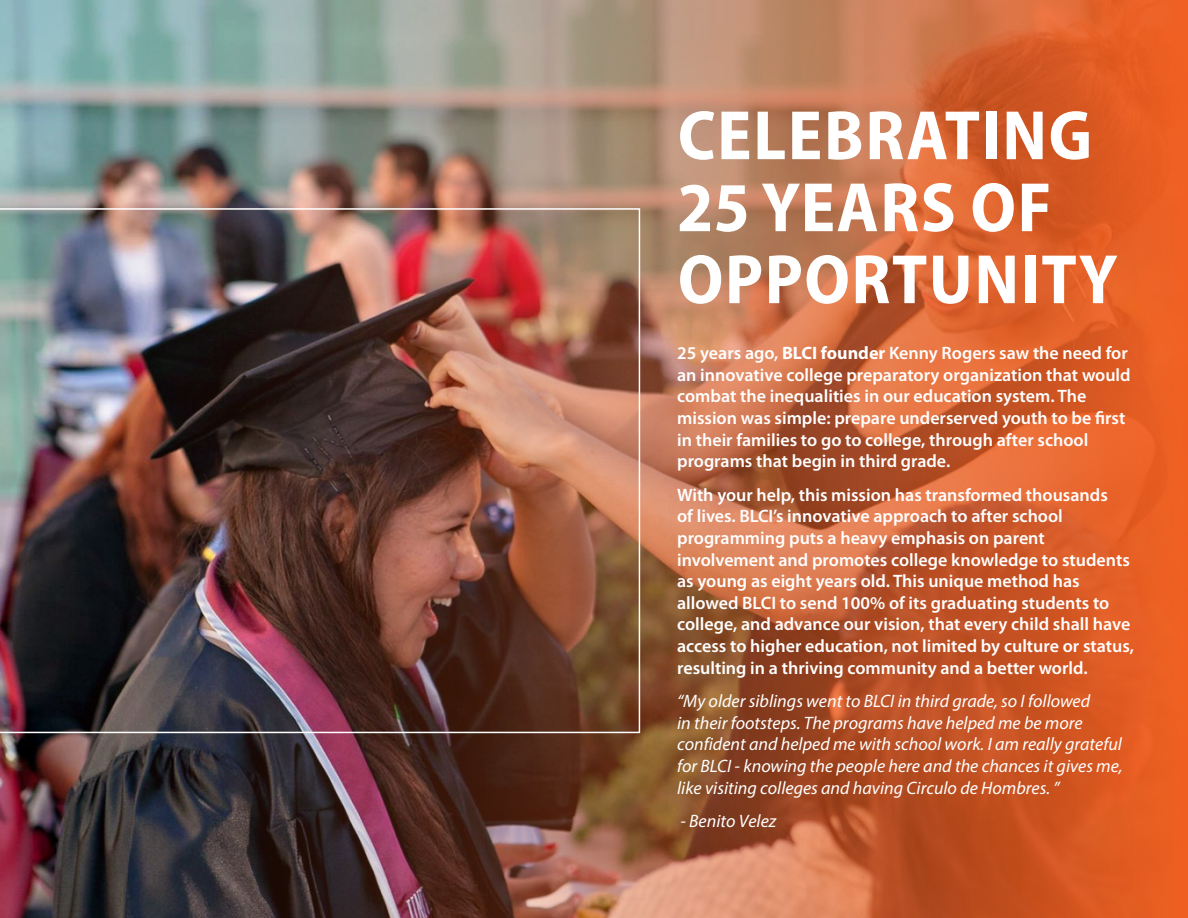
<style>
.page{position:relative;width:1188px;height:918px;background:#fff}
.page>*{position:absolute;margin:0;border:0;box-sizing:border-box;transform-origin:0 0}
.Testimonial{font:700 semi-condensed 70.5px/72px "Myriad Pro";letter-spacing:.02em;color:#fff}
.Testimonial-2{font:600 18px/21.6px "Myriad Pro";color:#fff}
.Testimonial-3{font:italic 18px/21.6px "Myriad Pro";color:#fff}
.s1{font-weight:700}
</style>
<div class="page">
<img style="left:0;top:0;width:1188px;height:918px">
<img style="left:0;top:208px;width:640px;height:525px">
<p class="Testimonial" style="left:677px;top:97px;width:442px">CELEBRATING<br>25 YEARS OF<br>OPPORTUNITY</p>
<p class="Testimonial-2" style="left:677px;top:342px;width:455px">25 years ago, <span class="s1">BLCI founder</span> Kenny Rogers saw the need for an innovative college preparatory organization that would combat the inequalities in our education system. The mission was simple: prepare underserved youth to be first in their families to go to college, through after school programs that begin in third grade.</p>
<p class="Testimonial-2" style="left:677px;top:484px;width:458px">With your help, this mission has transformed thousands<br>of lives. BLCI’s innovative approach to after school programming puts a heavy emphasis on parent involvement and promotes college knowledge to students as young as eight years old. This unique method has allowed BLCI to send 100% of its graduating students to college, and advance our vision, that every child shall have access to higher education, not limited by culture or status, resulting in a thriving community and a better world.</p>
<p class="Testimonial-3" style="left:677px;top:690px;width:447px">“My older siblings went to BLCI in third grade, so I followed<br>in their footsteps. The programs have helped me be more confident and helped me with school work. I am really grateful for BLCI - knowing the people here and the chances it gives me, like visiting colleges and having Circulo de Hombres. ”</p>
<p class="Testimonial-3" style="left:680px;top:810px;width:97px">- Benito Velez</p>
</div>
